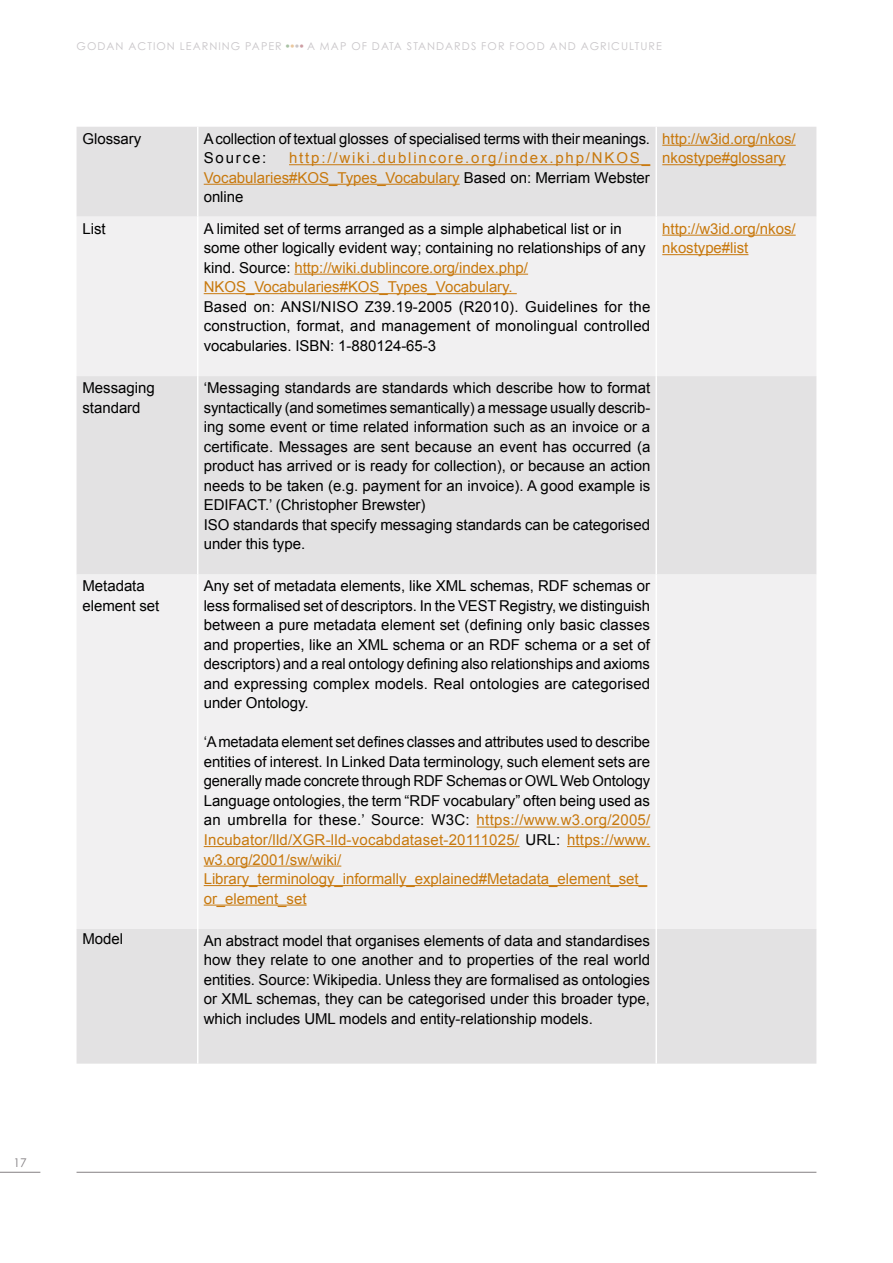
<style>
.page{position:relative;width:893px;height:1263px;background:#fff}
.page>*{position:absolute;margin:0;border:0;box-sizing:border-box;transform-origin:0 0}
.t1{font:15px/19.5px "Arial";letter-spacing:-.005em;color:#000}
.t2{font:15px/19.5px "Arial";letter-spacing:-.005em;color:#c8790e}
.t3{font:12px "Century Gothic Std";color:#848083}
.t4{font:10.8px "Century Gothic Std";letter-spacing:.095em;color:#c9c6c9}
.s1{color:#a8c2a4}
.s2{color:#eac89f}
.s3{color:#cd9da3}
.s4{color:#000}
.s5{color:#c8790e}
</style>
<div class="page">
<hr style="left:77px;top:1172px;width:739px;height:1px;background:#848083">
<hr style="left:0;top:1172px;width:40px;height:1px;background:#848083">
<div style="left:77px;top:127px;width:739px;height:937px;background:#e3e2e3"></div>
<svg style="left:77px;top:217px;width:739px;height:712px;fill:#f1f0f1"></svg>
<hr style="left:197px;top:127px;width:1px;height:90px;background:#fff">
<hr style="left:655px;top:127px;width:2px;height:90px;background:#fff">
<hr style="left:197px;top:217px;width:1px;height:159px;background:#fff">
<hr style="left:655px;top:217px;width:2px;height:159px;background:#fff">
<hr style="left:197px;top:376px;width:1px;height:198px;background:#fff">
<hr style="left:655px;top:376px;width:2px;height:198px;background:#fff">
<hr style="left:197px;top:574px;width:1px;height:355px;background:#fff">
<hr style="left:655px;top:574px;width:2px;height:355px;background:#fff">
<hr style="left:197px;top:929px;width:1px;height:135px;background:#fff">
<hr style="left:655px;top:929px;width:2px;height:135px;background:#fff">
<hr style="left:289px;top:164px;width:361px;height:1px;background:#c8790e">
<hr style="left:204px;top:184px;width:256px;height:1px;background:#c8790e">
<hr style="left:662px;top:145px;width:134px;height:1px;background:#c8790e">
<hr style="left:662px;top:164px;width:124px;height:1px;background:#c8790e">
<hr style="left:294px;top:274px;width:234px;height:1px;background:#c8790e">
<hr style="left:204px;top:293px;width:313px;height:1px;background:#c8790e">
<hr style="left:662px;top:235px;width:134px;height:1px;background:#c8790e">
<hr style="left:662px;top:254px;width:86px;height:1px;background:#c8790e">
<hr style="left:477px;top:827px;width:173px;height:1px;background:#c8790e">
<hr style="left:204px;top:846px;width:315px;height:1px;background:#c8790e">
<hr style="left:567px;top:846px;width:83px;height:1px;background:#c8790e">
<hr style="left:204px;top:866px;width:137px;height:1px;background:#c8790e">
<hr style="left:204px;top:885px;width:443px;height:1px;background:#c8790e">
<hr style="left:204px;top:905px;width:103px;height:1px;background:#c8790e">
<p class="t4" style="left:77px;top:39px;width:587px">GODAN ACTION LEARNING PAPER <span class="s1">•</span><span class="s2">•</span>•<span class="s3">•</span> A MAP OF DATA STANDARDS FOR FOOD AND AGRICULTURE</p>
<p class="t1" style="left:83px;top:129px;width:60px">Glossary</p>
<p class="t1" style="left:204px;top:129px;width:448px">A collection of textual glosses of specialised terms with their meanings.<br>Source:</p>
<p class="t2" style="left:204px;top:148px;width:448px;text-align:justify;text-indent:85px">http://wiki.dublincore.org/index.php/NKOS_ Vocabularies#KOS_Types_Vocabulary <span class="s4">Based on: Merriam Webster online</span></p>
<p class="t1" style="left:83px;top:219px;width:25px">List</p>
<p class="t1" style="left:204px;top:219px;width:443px">A limited set of terms arranged as a simple alphabetical list or in some other logically evident way; containing no relationships of any kind. Source: <span class="s5">http://wiki.dublincore.org/index.php/ NKOS_Vocabularies#KOS_Types_Vocabulary.</span></p>
<p class="t1" style="left:204px;top:297px;width:448px;text-align:justify">Based on: ANSI/NISO Z39.19-2005 (R2010). Guidelines for the construction, format, and management of monolingual controlled vocabularies. ISBN: 1-880124-65-3</p>
<p class="t1" style="left:83px;top:378px;width:74px">Messaging standard</p>
<p class="t1" style="left:204px;top:378px;width:448px">‘Messaging standards are standards which describe how to format syntactically (and sometimes semantically) a message usually describ&shy;ing some event or time related information such as an invoice or a certificate. Messages are sent because an event has occurred (a product has arrived or is ready for collection), or because an action needs to be taken (e.g. payment for an invoice). A good example is EDIFACT.’ (Christopher Brewster)<br>ISO standards that specify messaging standards can be categorised under this type.</p>
<p class="t1" style="left:83px;top:577px;width:78px">Metadata element set</p>
<p class="t1" style="left:204px;top:577px;width:448px;text-align:justify">Any set of metadata elements, like XML schemas, RDF schemas or less formalised set of descriptors. In the VEST Registry, we distinguish between a pure metadata element set (defining only basic classes and properties, like an XML schema or an RDF schema or a set of descriptors) and a real ontology defining also relationships and axioms and expressing complex models. Real ontologies are categorised under Ontology.</p>
<p class="t1" style="left:204px;top:733px;width:448px">‘A metadata element set defines classes and attributes used to describe entities of interest. In Linked Data terminology, such element sets are generally made concrete through RDF Schemas or OWL Web Ontology Language ontologies, the term “RDF vocabulary” often being used as an umbrella for these.’ Source: W3C: <span class="s5">https://www.w3.org/2005/ Incubator/lld/XGR-lld-vocabdataset-20111025/</span> URL: <span class="s5">https://www. w3.org/2001/sw/wiki/ Library_terminology_informally_explained#Metadata_element_set_ or_element_set</span></p>
<p class="t1" style="left:83px;top:929px;width:42px">Model</p>
<p class="t1" style="left:204px;top:931px;width:448px;text-align:justify">An abstract model that organises elements of data and standardises how they relate to one another and to properties of the real world entities. Source: Wikipedia. Unless they are formalised as ontologies or XML schemas, they can be categorised under this broader type, which includes UML models and entity-relationship models.</p>
<p class="t2" style="left:662px;top:129px;width:135px">http://w3id.org/nkos/ nkostype#glossary</p>
<p class="t2" style="left:662px;top:219px;width:135px">http://w3id.org/nkos/ nkostype#list</p>
<p class="t3" style="left:14px;top:1155px;width:15px">17</p>
</div>
